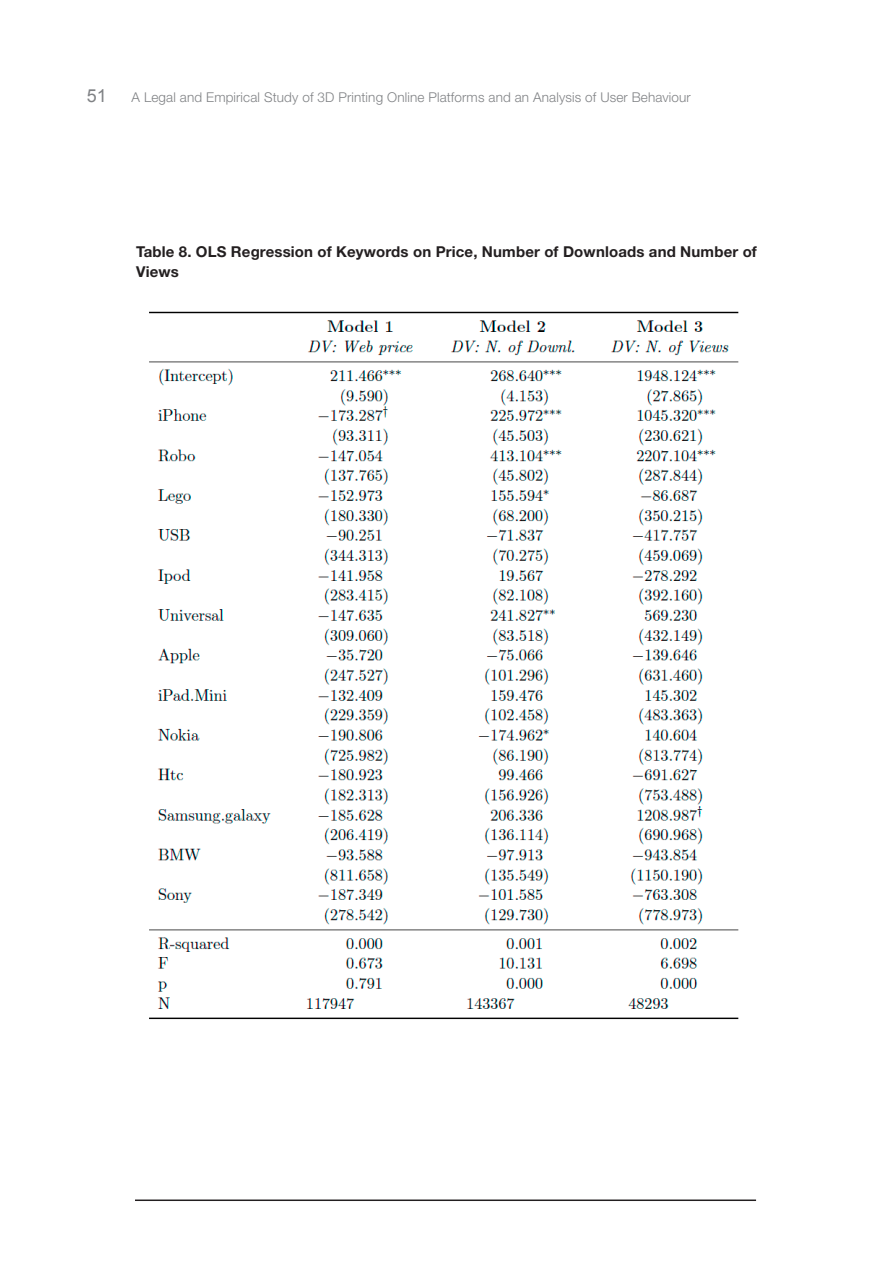
<style>
.page{position:relative;width:893px;height:1263px;background:#fff}
.page>*{position:absolute;margin:0;border:0;box-sizing:border-box;transform-origin:0 0}
.t1{font:18px "Arial";color:#808285}
.t2{font:700 15px/19.5px "Helvetica Neue LT Std";letter-spacing:.01em;color:#231f20}
.t3{font:300 13.5px "Helvetica Neue LT Std";letter-spacing:.01em;color:#808285}
</style>
<div class="page">
<hr style="left:135px;top:1199px;width:621px;height:2px;background:#231f20">
<img style="left:149px;top:311px;width:590px;height:709px">
<h1 class="t1" style="left:87px;top:84px;width:22px">51</h1>
<p class="t3" style="left:132px;top:89px;width:561px">A Legal and Empirical Study of 3D Printing Online Platforms and an Analysis of User Behaviour</p>
<p class="t2" style="left:136px;top:242px;width:622px">Table 8. OLS Regression of Keywords on Price, Number of Downloads and Number of<br>Views</p>
</div>
